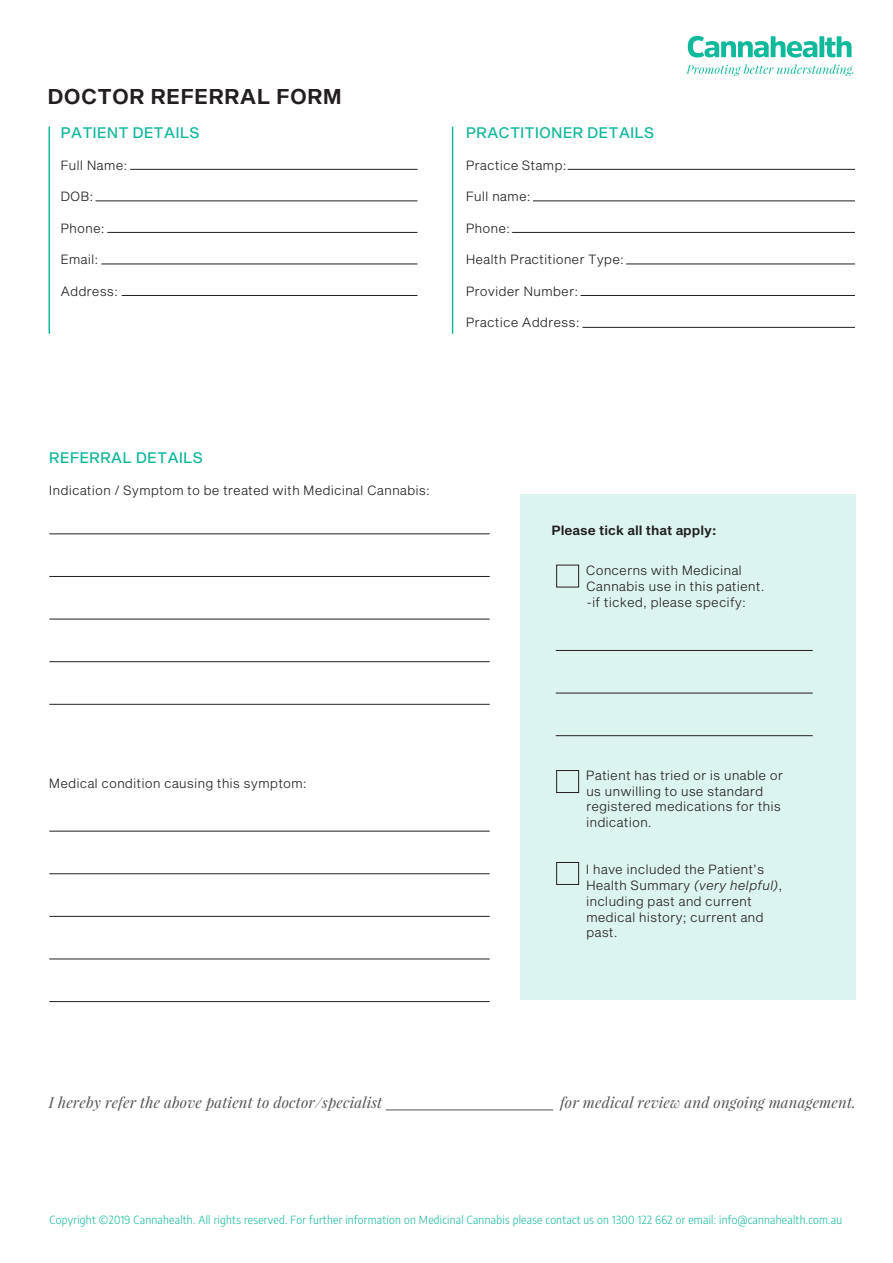
<style>
.page{position:relative;width:893px;height:1263px;background:#fff}
.page>*{position:absolute;margin:0;border:0;box-sizing:border-box;transform-origin:0 0}
.t1{font:21px "Sequel Sans Semi Bold Body";letter-spacing:.01em;color:#231f20}
.t2{font:italic 15px "Playfair Display";letter-spacing:.01em;color:#525352}
.t3{font:15px "Sequel Sans Roman Body";color:#0fb79a}
.t4{font:13.2px/15.8px "Sequel Sans Light Body";color:#231f20}
.t5{font:13.2px "Sequel Sans Semi Bold Body";color:#231f20}
.t6{font:300 semi-condensed 11.25px "Encode Sans";letter-spacing:.025em;color:#10b99b}
.s1{font-family:"Sequel Sans Light Obl Body"}
</style>
<div class="page">
<hr style="left:452px;top:127px;width:1px;height:207px;background:#10b99b">
<hr style="left:49px;top:127px;width:1px;height:207px;background:#10b99b">
<hr style="left:49px;top:534px;width:441px;height:1px;background:#231f20">
<hr style="left:130px;top:169px;width:287px;height:1px;background:#231f20">
<hr style="left:49px;top:576px;width:441px;height:1px;background:#231f20">
<hr style="left:49px;top:619px;width:441px;height:1px;background:#231f20">
<hr style="left:49px;top:661px;width:441px;height:1px;background:#231f20">
<hr style="left:49px;top:704px;width:441px;height:1px;background:#231f20">
<hr style="left:49px;top:831px;width:441px;height:1px;background:#231f20">
<hr style="left:49px;top:873px;width:441px;height:1px;background:#231f20">
<hr style="left:49px;top:916px;width:441px;height:1px;background:#231f20">
<hr style="left:49px;top:959px;width:441px;height:1px;background:#231f20">
<hr style="left:49px;top:1001px;width:441px;height:1px;background:#231f20">
<div style="left:520px;top:494px;width:336px;height:506px;background:#dbf4f0"></div>
<hr style="left:556px;top:650px;width:257px;height:1px;background:#231f20">
<hr style="left:556px;top:693px;width:257px;height:1px;background:#231f20">
<hr style="left:556px;top:735px;width:257px;height:1px;background:#231f20">
<div style="left:556px;top:565px;width:23px;height:22px;border:1px solid #231f20"></div>
<div style="left:556px;top:770px;width:23px;height:23px;border:1px solid #231f20"></div>
<div style="left:556px;top:862px;width:23px;height:23px;border:1px solid #231f20"></div>
<hr style="left:386px;top:1110px;width:167px;height:1px;background:#525352">
<hr style="left:95px;top:201px;width:322px;height:1px;background:#231f20">
<hr style="left:107px;top:232px;width:310px;height:1px;background:#231f20">
<hr style="left:101px;top:264px;width:316px;height:1px;background:#231f20">
<hr style="left:122px;top:295px;width:295px;height:1px;background:#231f20">
<hr style="left:568px;top:169px;width:287px;height:1px;background:#231f20">
<hr style="left:533px;top:201px;width:322px;height:1px;background:#231f20">
<hr style="left:512px;top:232px;width:343px;height:1px;background:#231f20">
<hr style="left:626px;top:264px;width:229px;height:1px;background:#231f20">
<hr style="left:580px;top:295px;width:275px;height:1px;background:#231f20">
<hr style="left:582px;top:327px;width:273px;height:1px;background:#231f20">
<svg style="left:688px;top:36px;width:129px;height:22px"></svg>
<div style="left:819px;top:36px;width:5px;height:21px;background:#10b99b"></div>
<svg style="left:825px;top:36px;width:26px;height:21px"></svg>
<svg style="left:686px;top:64px;width:167px;height:12px"></svg>
<h1 class="t1" style="left:48px;top:82px;width:296px">DOCTOR REFERRAL FORM</h1>
<p class="t3" style="left:60px;top:122px;width:141px">PATIENT DETAILS</p>
<p class="t4" style="left:60px;top:158px;width:68px">Full Name:</p>
<p class="t4" style="left:60px;top:189px;width:34px">DOB:</p>
<p class="t4" style="left:60px;top:221px;width:46px">Phone:</p>
<p class="t4" style="left:60px;top:252px;width:40px">Email:</p>
<p class="t4" style="left:60px;top:284px;width:59px">Address:</p>
<p class="t3" style="left:466px;top:122px;width:190px">PRACTITIONER DETAILS</p>
<p class="t4" style="left:466px;top:158px;width:102px">Practice Stamp:</p>
<p class="t4" style="left:466px;top:189px;width:66px">Full name:</p>
<p class="t4" style="left:466px;top:221px;width:46px">Phone:</p>
<p class="t4" style="left:466px;top:252px;width:160px">Health Practitioner Type:</p>
<p class="t4" style="left:466px;top:284px;width:114px">Provider Number:</p>
<p class="t4" style="left:466px;top:315px;width:115px">Practice Address:</p>
<p class="t3" style="left:49px;top:447px;width:156px">REFERRAL DETAILS</p>
<p class="t4" style="left:49px;top:483px;width:382px">Indication / Symptom to be treated with Medicinal Cannabis:</p>
<p class="t5" style="left:551px;top:520px;width:167px">Please tick all that apply:</p>
<p class="t4" style="left:586px;top:563px;width:180px">Concerns with Medicinal<br>Cannabis use in this patient. -if ticked, please specify:</p>
<p class="t4" style="left:49px;top:776px;width:259px">Medical condition causing this symptom:</p>
<p class="t4" style="left:586px;top:768px;width:199px">Patient has tried or is unable or us unwilling to use standard registered medications for this indication.</p>
<p class="t4" style="left:586px;top:862px;width:198px">I have included the Patient’s<br>Health Summary <span class="s1">(very helpful)</span>, including past and current medical history; current and past.</p>
<p class="t2" style="left:49px;top:1093px;width:335px">I hereby refer the above patient to doctor/specialist</p>
<p class="t2" style="left:560px;top:1093px;width:297px">for medical review and ongoing management.</p>
<p class="t6" style="left:50px;top:1212px;width:794px">Copyright ©2019 Cannahealth. All rights reserved. For further information on Medicinal Cannabis please contact us on 1300 122 662 or email: info@cannahealth.com.au</p>
</div>
